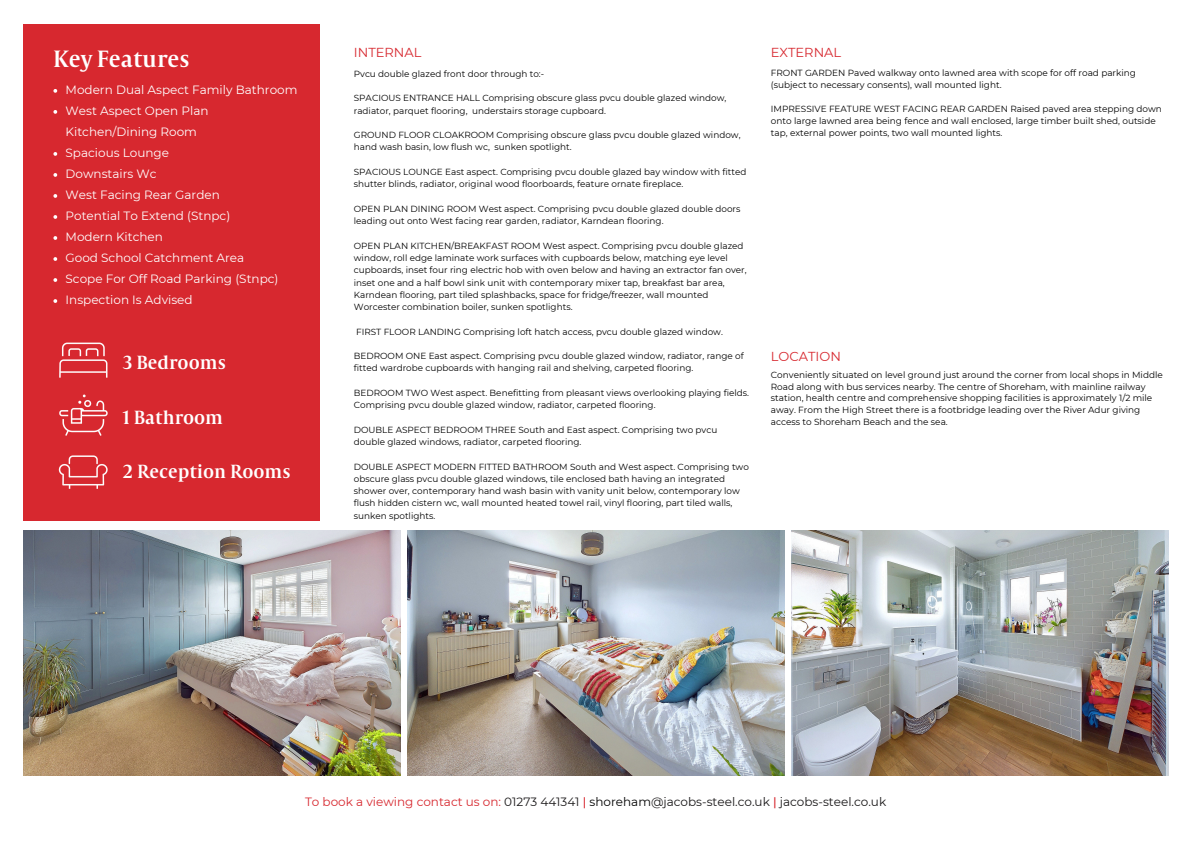
<style>
.page{position:relative;width:1191px;height:843px;background:#fff}
.page>*{position:absolute;margin:0;border:0;box-sizing:border-box;transform-origin:0 0}
.t1{font:26px "Capitolium Road";color:#fff}
.t2{font:21px "Capitolium Road";color:#fff}
.t3{font:13px "Montserrat";color:#d7282f}
.t4{font:12px/21px "Montserrat";color:#fff}
.t5{font:12px "Montserrat";color:#191718}
.t6{font:8.9px/12.3px "Montserrat";color:#000}
.s1{color:#d7282f}
.s2{font-weight:500;color:#d7282f}
.s3{color:#000}
</style>
<div class="page">
<img style="left:23px;top:530px;width:377px;height:245px">
<img style="left:407px;top:530px;width:377px;height:245px">
<img style="left:791px;top:530px;width:377px;height:245px">
<div style="left:23px;top:25px;width:297px;height:496px;background:#d7282f"></div>
<img style="left:58px;top:455px;width:50px;height:34px">
<img style="left:59px;top:394px;width:49px;height:42px">
<img style="left:59px;top:342px;width:49px;height:36px">
<svg style="left:53px;top:89px;width:4px;height:4px"></svg>
<svg style="left:53px;top:110px;width:4px;height:4px"></svg>
<svg style="left:53px;top:152px;width:4px;height:4px"></svg>
<svg style="left:53px;top:173px;width:4px;height:4px"></svg>
<svg style="left:53px;top:194px;width:4px;height:4px"></svg>
<svg style="left:53px;top:215px;width:4px;height:4px"></svg>
<svg style="left:53px;top:236px;width:4px;height:4px"></svg>
<svg style="left:53px;top:257px;width:4px;height:4px"></svg>
<svg style="left:53px;top:278px;width:4px;height:4px"></svg>
<svg style="left:53px;top:299px;width:4px;height:4px"></svg>
<p class="t1" style="left:53px;top:50px;width:138px">Key Features</p>
<p class="t4" style="left:66px;top:79px;width:233px">Modern Dual Aspect Family Bathroom</p>
<p class="t4" style="left:66px;top:100px;width:144px">West Aspect Open Plan<br>Kitchen/Dining Room</p>
<p class="t4" style="left:66px;top:142px;width:105px">Spacious Lounge</p>
<p class="t4" style="left:66px;top:163px;width:93px">Downstairs Wc</p>
<p class="t4" style="left:66px;top:184px;width:156px">West Facing Rear Garden</p>
<p class="t4" style="left:66px;top:205px;width:166px">Potential To Extend (Stnpc)</p>
<p class="t4" style="left:66px;top:226px;width:99px">Modern Kitchen</p>
<p class="t4" style="left:66px;top:247px;width:180px">Good School Catchment Area</p>
<p class="t4" style="left:66px;top:268px;width:214px">Scope For Off Road Parking (Stnpc)</p>
<p class="t4" style="left:66px;top:289px;width:129px">Inspection Is Advised</p>
<h2 class="t2" style="left:123px;top:355px;width:104px">3 Bedrooms</h2>
<p class="t2" style="left:123px;top:410px;width:102px">1 Bathroom</p>
<h2 class="t2" style="left:123px;top:464px;width:169px">2 Reception Rooms</h2>
<p class="t3" style="left:354px;top:45px;width:69px">INTERNAL</p>
<h2 class="t3" style="left:770px;top:45px;width:72px">EXTERNAL</h2>
<h3 class="t6" style="left:354px;top:67px;width:192px">Pvcu double glazed front door through to:-</h3>
<p class="t6" style="left:354px;top:92px;width:374px">SPACIOUS ENTRANCE HALL Comprising obscure glass pvcu double glazed window, radiator, parquet flooring, understairs storage cupboard.</p>
<p class="t6" style="left:354px;top:129px;width:388px">GROUND FLOOR CLOAKROOM Comprising obscure glass pvcu double glazed window, hand wash basin, low flush wc, sunken spotlight.</p>
<p class="t6" style="left:354px;top:166px;width:394px">SPACIOUS LOUNGE East aspect. Comprising pvcu double glazed bay window with fitted shutter blinds, radiator, original wood floorboards, feature ornate fireplace.</p>
<p class="t6" style="left:354px;top:202px;width:388px">OPEN PLAN DINING ROOM West aspect. Comprising pvcu double glazed double doors leading out onto West facing rear garden, radiator, Karndean flooring.</p>
<p class="t6" style="left:354px;top:239px;width:394px">OPEN PLAN KITCHEN/BREAKFAST ROOM West aspect. Comprising pvcu double glazed window, roll edge laminate work surfaces with cupboards below, matching eye level cupboards, inset four ring electric hob with oven below and having an extractor fan over, inset one and a half bowl sink unit with contemporary mixer tap, breakfast bar area, Karndean flooring, part tiled splashbacks, space for fridge/freezer, wall mounted Worcester combination boiler, sunken spotlights.</p>
<p class="t6" style="left:356px;top:325px;width:368px">FIRST FLOOR LANDING Comprising loft hatch access, pvcu double glazed window.</p>
<p class="t6" style="left:354px;top:349px;width:391px">BEDROOM ONE East aspect. Comprising pvcu double glazed window, radiator, range of fitted wardrobe cupboards with hanging rail and shelving, carpeted flooring.</p>
<p class="t6" style="left:354px;top:386px;width:396px">BEDROOM TWO West aspect. Benefitting from pleasant views overlooking playing fields.<br>Comprising pvcu double glazed window, radiator, carpeted flooring.</p>
<p class="t6" style="left:354px;top:423px;width:365px">DOUBLE ASPECT BEDROOM THREE South and East aspect. Comprising two pvcu double glazed windows, radiator, carpeted flooring.</p>
<p class="t6" style="left:354px;top:460px;width:396px">DOUBLE ASPECT MODERN FITTED BATHROOM South and West aspect. Comprising two obscure glass pvcu double glazed windows, tile enclosed bath having an integrated shower over, contemporary hand wash basin with vanity unit below, contemporary low flush hidden cistern wc, wall mounted heated towel rail, vinyl flooring, part tiled walls, sunken spotlights.</p>
<p class="t6" style="left:770px;top:67px;width:366px;line-height:11.9px">FRONT GARDEN Paved walkway onto lawned area with scope for off road parking (subject to necessary consents), wall mounted light.</p>
<h3 class="t6" style="left:770px;top:103px;width:392px;line-height:11.9px">IMPRESSIVE FEATURE WEST FACING REAR GARDEN Raised paved area stepping down onto large lawned area being fence and wall enclosed, large timber built shed, outside tap, external power points, two wall mounted lights.</h3>
<p class="t3" style="left:770px;top:348px;width:72px">LOCATION</p>
<p class="t6" style="left:770px;top:368px;width:393px;line-height:11.9px">Conveniently situated on level ground just around the corner from local shops in Middle Road along with bus services nearby. The centre of Shoreham, with mainline railway station, health centre and comprehensive shopping facilities is approximately 1/2 mile away. From the High Street there is a footbridge leading over the River Adur giving access to Shoreham Beach and the sea.</p>
<h1 class="t5" style="left:305px;top:794px;width:582px"><span class="s1">To book a viewing contact us on:</span> 01273 441341 <span class="s2">|</span> <span class="s3">shoreham</span>@jacobs-steel.co.uk <span class="s2">|</span> jacobs-steel.co.uk</h1>
</div>
